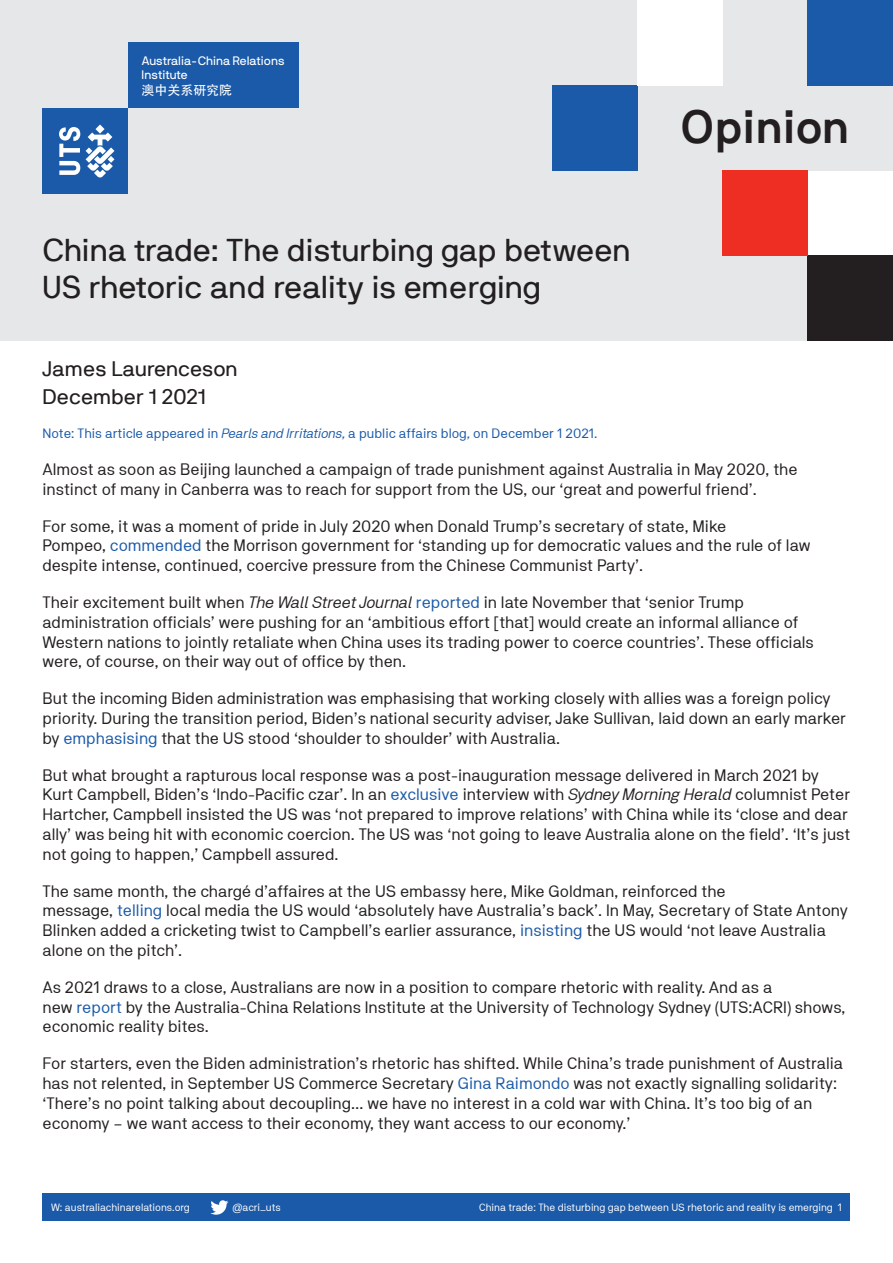
<style>
.page{position:relative;width:893px;height:1263px;background:#fff}
.page>*{position:absolute;margin:0;border:0;box-sizing:border-box;transform-origin:0 0}
.Report_title{font:700 46.5px "NB International Pro";letter-spacing:-.005em;color:#231f20}
.Report_title-2{font:31.5px/37.8px "NB International Pro";color:#231f20}
.Author_details_and_d{font:21px "NB International Pro";color:#231f20}
.Body_Copy{font:16.5px/19.8px "NB Akademie Std";color:#231f20}
.Article_information{font:13.5px "NB Akademie Std";color:#1b5aa9}
.t1{font:12.9px "Adobe Heiti Std Regular G Bpc EUC H";color:#fff}
.t2{font:12.15px/14.7px "NB International Pro";color:#fff}
.t3{font:10.5px "NB Akademie Std";color:#fff}
.s1{font-style:italic}
.s2{color:#1b5aa9}
</style>
<div class="page">
<div style="left:43px;top:1193px;width:807px;height:27px;background:#1b5aa9"></div>
<svg style="left:210px;top:1200px;width:18px;height:15px"></svg>
<div style="left:0;top:0;width:808px;height:340px;background:#e6e7e9"></div>
<div style="left:808px;top:85px;width:85px;height:85px;background:#e6e7e9"></div>
<div style="left:553px;top:85px;width:85px;height:85px;background:#1b5aa9"></div>
<div style="left:808px;top:255px;width:85px;height:85px;background:#231f20"></div>
<div style="left:808px;top:0;width:85px;height:85px;background:#1b5aa9"></div>
<div style="left:638px;top:0;width:85px;height:85px;background:#fff"></div>
<div style="left:723px;top:170px;width:85px;height:85px;background:#ee2e22"></div>
<div style="left:43px;top:108px;width:85px;height:85px;background:#1b5aa9"></div>
<div style="left:128px;top:43px;width:171px;height:65px;background:#1b5aa9"></div>
<svg style="left:86px;top:125px;width:28px;height:53px"></svg>
<svg style="left:59px;top:127px;width:21px;height:48px"></svg>
<p class="t2" style="left:142px;top:53px;width:145px">Australia-China Relations<br>Institute</p>
<p class="t1" style="left:142px;top:83px;width:92px">澳中关系研究院</p>
<p class="Report_title-2" style="left:43px;top:230px;width:589px">China trade: The disturbing gap between<br>US rhetoric and reality is emerging</p>
<p class="Author_details_and_d" style="left:43px;top:356px;width:197px">James Laurenceson</p>
<p class="Author_details_and_d" style="left:43px;top:384px;width:165px">December 1 2021</p>
<p class="Article_information" style="left:43px;top:425px;width:556px">Note: This article appeared in <span class="s1">Pearls and Irritations,</span> a public affairs blog<span class="s1">,</span> on December 1 2021.</p>
<p class="Report_title" style="left:681px;top:100px;width:171px">Opinion</p>
<p class="Body_Copy" style="left:43px;top:459px;width:757px">Almost as soon as Beijing launched a campaign of trade punishment against Australia in May 2020, the instinct of many in Canberra was to reach for support from the US, our ‘great and powerful friend’.</p>
<p class="Body_Copy" style="left:43px;top:516px;width:770px">For some, it was a moment of pride in July 2020 when Donald Trump’s secretary of state, Mike<br>Pompeo, <span class="s2">commended</span> the Morrison government for ‘standing up for democratic values and the rule of law despite intense, continued, coercive pressure from the Chinese Communist Party’.</p>
<p class="Body_Copy" style="left:43px;top:592px;width:773px">Their excitement built when <span class="s1">The Wall Street Journal</span> <span class="s2">reported</span> in late November that ‘senior Trump administration officials’ were pushing for an ‘ambitious effort [that] would create an informal alliance of Western nations to jointly retaliate when China uses its trading power to coerce countries’. These officials were, of course, on their way out of office by then.</p>
<p class="Body_Copy" style="left:43px;top:688px;width:805px">But the incoming Biden administration was emphasising that working closely with allies was a foreign policy priority. During the transition period, Biden’s national security adviser, Jake Sullivan, laid down an early marker by <span class="s2">emphasising</span> that the US stood ‘shoulder to shoulder’ with Australia.</p>
<p class="Body_Copy" style="left:43px;top:765px;width:809px">But what brought a rapturous local response was a post-inauguration message delivered in March 2021 by Kurt Campbell, Biden’s ‘Indo-Pacific czar’. In an <span class="s2">exclusive</span> interview with <span class="s1">Sydney Morning Herald</span> columnist Peter Hartcher, Campbell insisted the US was ‘not prepared to improve relations’ with China while its ‘close and dear ally’ was being hit with economic coercion. The US was ‘not going to leave Australia alone on the field’. ‘It’s just not going to happen,’ Campbell assured.</p>
<p class="Body_Copy" style="left:43px;top:881px;width:807px">The same month, the chargé d’affaires at the US embassy here, Mike Goldman, reinforced the<br>message, <span class="s2">telling</span> local media the US would ‘absolutely have Australia’s back’. In May, Secretary of State Antony Blinken added a cricketing twist to Campbell’s earlier assurance, <span class="s2">insisting</span> the US would ‘not leave Australia alone on the pitch’.</p>
<p class="Body_Copy" style="left:43px;top:977px;width:804px">As 2021 draws to a close, Australians are now in a position to compare rhetoric with reality. And as a<br>new <span class="s2">report</span> by the Australia-China Relations Institute at the University of Technology Sydney (UTS:ACRI) shows, economic reality bites.</p>
<p class="Body_Copy" style="left:43px;top:1053px;width:802px">For starters, even the Biden administration’s rhetoric has shifted. While China’s trade punishment of Australia has not relented, in September US Commerce Secretary <span class="s2">Gina Raimondo</span> was not exactly signalling solidarity: ‘There’s no point talking about decoupling… we have no interest in a cold war with China. It’s too big of an economy – we want access to their economy, they want access to our economy.’</p>
<p class="t3" style="left:51px;top:1201px;width:140px">W: australiachinarelations.org</p>
<p class="t3" style="left:233px;top:1201px;width:50px">@acri_uts</p>
<p class="t3" style="left:479px;top:1201px;width:364px">China trade: The disturbing gap between US rhetoric and reality is emerging 1</p>
</div>
